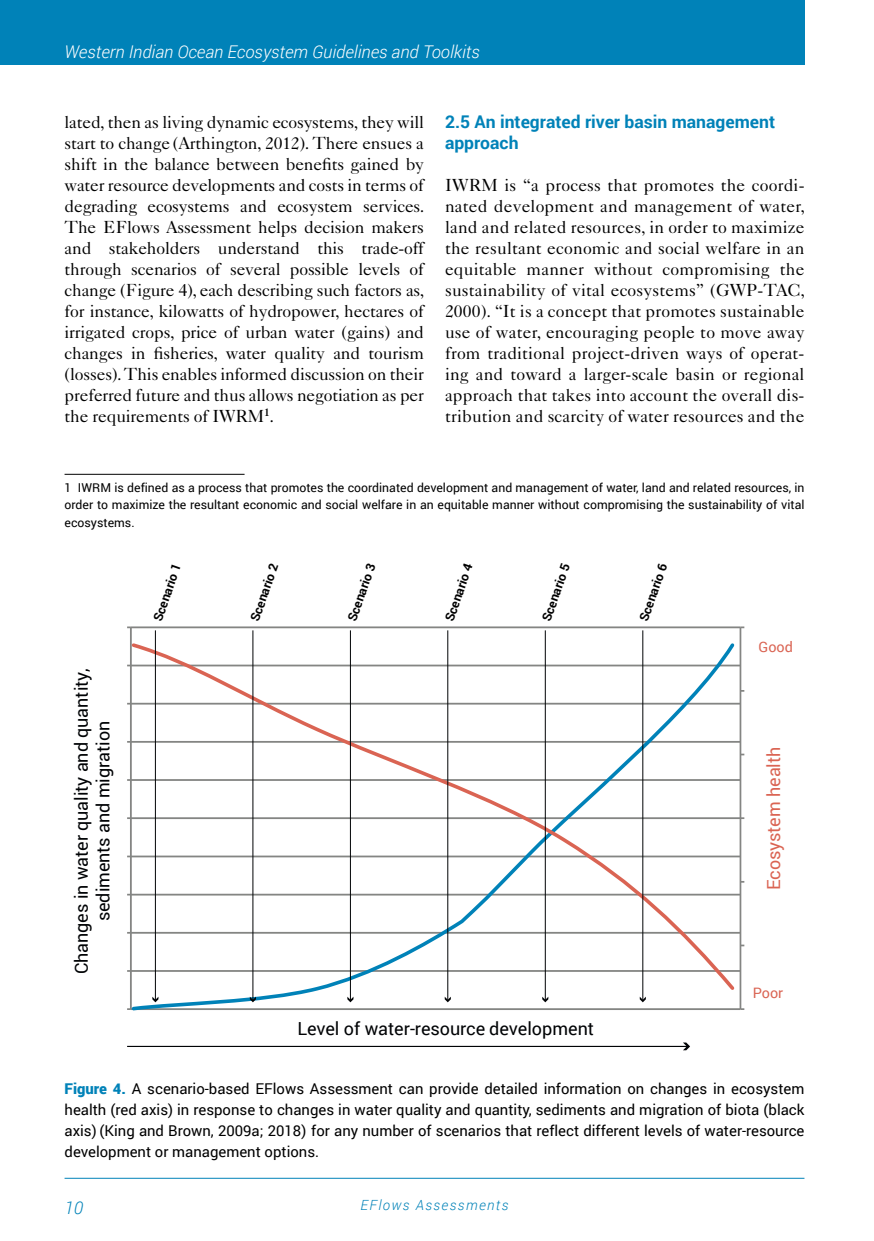
<style>
.page{position:relative;width:874px;height:1241px;background:#fff}
.page>*{position:absolute;margin:0;border:0;box-sizing:border-box;transform-origin:0 0}
.t1{font:18.03px/21.5px "Roboto";letter-spacing:-.005em;color:#010305;text-align:center}
.t2{font:18.03px "Roboto";color:#da6453}
.t3{font:17.5px/21px "Caslon 540 LT Std";color:#000;text-align:justify}
.t4{font:italic 300 17.5px "Roboto";color:#fff}
.t5{font:700 17.5px/21px "Roboto";color:#0082b8}
.t6{font:italic 300 17.5px "Roboto";color:#0082b8}
.t7{font:14.88px/21px "Roboto";color:#000;text-align:justify}
.t8{font:14.35px "Roboto";color:#da6453}
.t9{font:italic 300 14px "Roboto";letter-spacing:.1em;color:#0082b8}
.t10{font:700 12.6px "Roboto";color:#000}
.t11{font:12.25px/17.5px "Roboto";color:#000;text-align:justify}
.s1{font-weight:900;color:#0082b8}
</style>
<div class="page">
<hr style="left:64px;top:1177px;width:740px;height:1px;background:#0082b8">
<div style="left:0;top:0;width:804px;height:64px;background:#0082b8"></div>
<hr style="left:64px;top:474px;width:180px;height:1px;background:#000">
<hr style="left:131px;top:1008px;width:609px;height:1px;background:#848583">
<hr style="left:131px;top:969px;width:609px;height:2px;background:#848583">
<hr style="left:131px;top:931px;width:609px;height:2px;background:#848583">
<hr style="left:131px;top:893px;width:609px;height:2px;background:#848583">
<hr style="left:131px;top:855px;width:609px;height:2px;background:#848583">
<hr style="left:131px;top:817px;width:609px;height:2px;background:#848583">
<hr style="left:131px;top:779px;width:609px;height:1px;background:#848583">
<hr style="left:131px;top:740px;width:609px;height:2px;background:#848583">
<hr style="left:131px;top:702px;width:609px;height:2px;background:#848583">
<hr style="left:131px;top:664px;width:609px;height:2px;background:#848583">
<hr style="left:131px;top:626px;width:609px;height:2px;background:#848583">
<hr style="left:739px;top:627px;width:2px;height:381px;background:#848583">
<hr style="left:130px;top:627px;width:2px;height:381px;background:#848583">
<hr style="left:127px;top:1045px;width:560px;height:1px;background:#010305">
<svg style="left:682px;top:1042px;width:7px;height:8px"></svg>
<svg style="left:129px;top:993px;width:608px;height:18px"></svg>
<svg style="left:129px;top:640px;width:608px;height:353px"></svg>
<hr style="left:155px;top:630px;width:1px;height:370px;background:#010305">
<svg style="left:152px;top:996px;width:6px;height:6px"></svg>
<hr style="left:252px;top:630px;width:1px;height:370px;background:#010305">
<svg style="left:250px;top:996px;width:6px;height:6px"></svg>
<hr style="left:350px;top:630px;width:1px;height:370px;background:#010305">
<svg style="left:347px;top:996px;width:6px;height:6px"></svg>
<hr style="left:447px;top:630px;width:1px;height:370px;background:#010305">
<svg style="left:444px;top:996px;width:6px;height:6px"></svg>
<hr style="left:544px;top:630px;width:1px;height:370px;background:#010305">
<svg style="left:542px;top:996px;width:6px;height:6px"></svg>
<hr style="left:642px;top:630px;width:1px;height:370px;background:#010305">
<svg style="left:639px;top:996px;width:6px;height:6px"></svg>
<p class="t4" style="left:64px;top:39px;width:416px">Western Indian Ocean Ecosystem Guidelines and Toolkits</p>
<p class="t3" style="left:64px;top:111px;width:361px">lated, then as living dynamic ecosystems, they will start to change (Arthington, 2012). There ensues a shift in the balance between benefits gained by water resource developments and costs in terms of degrading ecosystems and ecosystem services.<br>The EFlows Assessment helps decision makers and stakeholders understand this trade-off through scenarios of several possible levels of change (Figure 4), each describing such factors as, for instance, kilowatts of hydropower, hectares of irrigated crops, price of urban water (gains) and changes in fisheries, water quality and tourism (losses). This enables informed discussion on their preferred future and thus allows negotiation as per the requirements of IWRM<sup>1</sup>.</p>
<p class="t5" style="left:445px;top:110px;width:331px">2.5 An integrated river basin management approach</p>
<p class="t3" style="left:445px;top:174px;width:361px">IWRM is “a process that promotes the coordi&shy;nated development and management of water, land and related resources, in order to maximize the resultant economic and social welfare in an equitable manner without compromising the sustainability of vital ecosystems” (GWP-TAC, 2000). “It is a concept that promotes sustainable use of water, encouraging people to move away from traditional project-driven ways of operat&shy;ing and toward a larger-scale basin or regional approach that takes into account the overall dis&shy;tribution and scarcity of water resources and the</p>
<p class="t11" style="left:64px;top:478px;width:741px">1 IWRM is defined as a process that promotes the coordinated development and management of water, land and related resources, in order to maximize the resultant economic and social welfare in an equitable manner without compromising the sustainability of vital ecosystems.</p>
<p class="t1" style="left:70px;top:974px;width:307px;rotate:-90deg">Changes in water quality and quantity, sediments and migration</p>
<p class="t10" style="left:149px;top:618px;width:62px;rotate:-71deg">Scenario 1</p>
<p class="t10" style="left:246px;top:618px;width:62px;rotate:-71deg">Scenario 2</p>
<p class="t10" style="left:343px;top:618px;width:62px;rotate:-71deg">Scenario 3</p>
<p class="t10" style="left:440px;top:618px;width:62px;rotate:-71deg">Scenario 4</p>
<p class="t10" style="left:537px;top:618px;width:62px;rotate:-71deg">Scenario 5</p>
<p class="t10" style="left:634px;top:618px;width:62px;rotate:-71deg">Scenario 6</p>
<p class="t1" style="left:297px;top:1017px;width:298px">Level of water-resource development</p>
<p class="t8" style="left:758px;top:636px;width:36px">Good</p>
<p class="t2" style="left:760px;top:889px;width:145px;rotate:-90deg">Ecosystem health</p>
<p class="t8" style="left:752px;top:982px;width:32px">Poor</p>
<p class="t7" style="left:64px;top:1077px;width:741px"><span class="s1">Figure 4.</span> A scenario-based EFlows Assessment can provide detailed information on changes in ecosystem health (red axis) in response to changes in water quality and quantity, sediments and migration of biota (black axis) (King and Brown, 2009a; 2018) for any number of scenarios that reflect different levels of water-resource development or management options.</p>
<p class="t6" style="left:64px;top:1194px;width:20px">10</p>
<p class="t9" style="left:360px;top:1194px;width:149px">EFlows Assessments</p>
</div>
